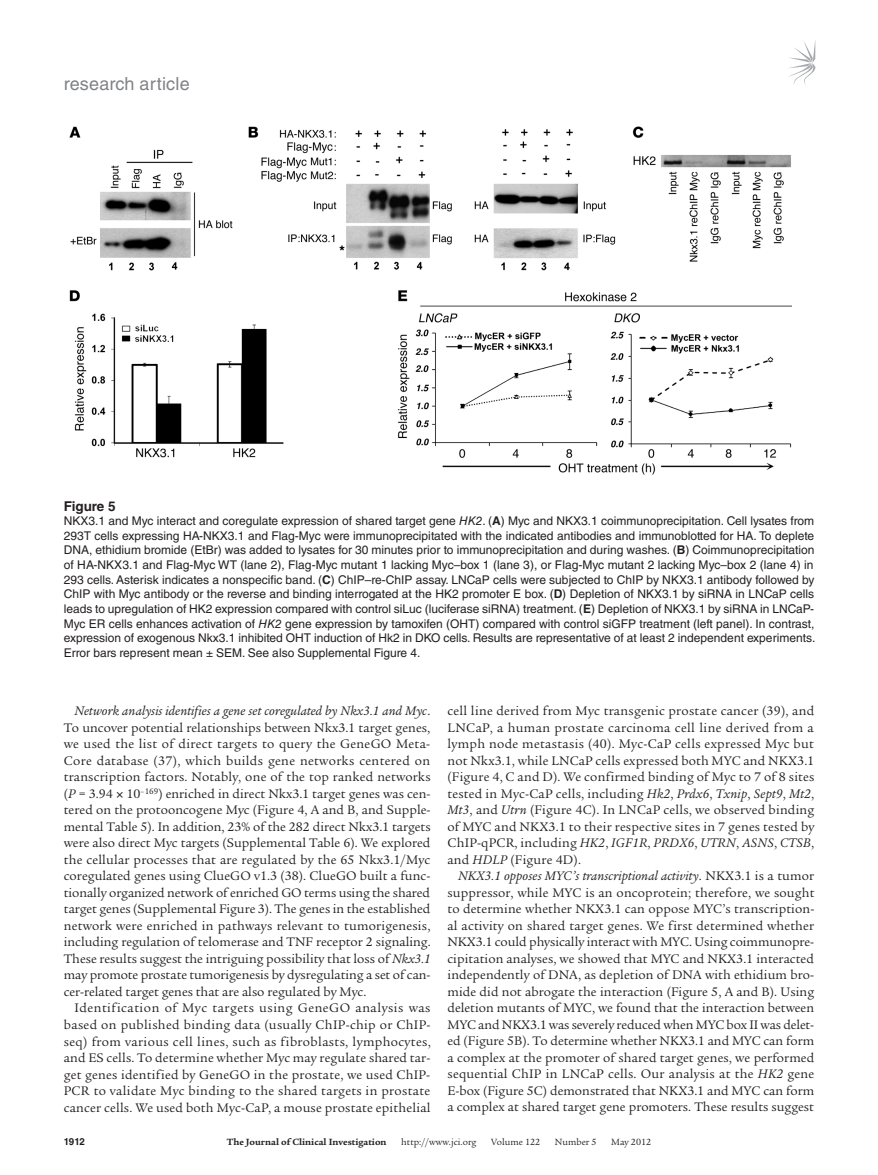
<style>
.page{position:relative;width:878px;height:1175px;background:#fff}
.page>*{position:absolute;margin:0;border:0;box-sizing:border-box;transform-origin:0 0}
.t1{font:18px "Helvetica LT Std";letter-spacing:.01em;color:#808285}
.t2{font:13.5px/16.5px "Legacy Serif Std";letter-spacing:.005em;color:#231f20;text-align:justify}
.t3{font:700 13.5px "Helvetica LT Std";color:#231f20}
.t4{font:12px/14.7px "Helvetica LT Std";color:#231f20}
.t5{font:9.75px "Legacy Serif Std";color:#231f20}
.t6{font:700 9.75px "Legacy Serif Std";color:#231f20}
.t7{font:700 9.75px "Helvetica LT Std";color:#231f20}
.s1{font-style:italic}
.s2{font-weight:700}
</style>
<div class="page">
<svg style="left:789px;top:42px;width:26px;height:43px"></svg>
<img style="left:69px;top:126px;width:723px;height:349px">
<h1 class="t1" style="left:64px;top:73px;width:127px">research article</h1>
<p class="t3" style="left:64px;top:497px;width:53px">Figure 5</p>
<p class="t4" style="left:64px;top:513px;width:753px">NKX3.1 and Myc interact and coregulate expression of shared target gene <span class="s1">HK2</span>. (<span class="s2">A</span>) Myc and NKX3.1 coimmunoprecipitation. Cell lysates from 293T cells expressing HA-NKX3.1 and Flag-Myc were immunoprecipitated with the indicated antibodies and immunoblotted for HA. To deplete DNA, ethidium bromide (EtBr) was added to lysates for 30 minutes prior to immunoprecipitation and during washes. (<span class="s2">B</span>) Coimmunoprecipitation of HA-NKX3.1 and Flag-Myc WT (lane 2), Flag-Myc mutant 1 lacking Myc–box 1 (lane 3), or Flag-Myc mutant 2 lacking Myc–box 2 (lane 4) in 293 cells. Asterisk indicates a nonspecific band. (<span class="s2">C</span>) ChIP–re-ChIP assay. LNCaP cells were subjected to ChIP by NKX3.1 antibody followed by ChIP with Myc antibody or the reverse and binding interrogated at the HK2 promoter E box. (<span class="s2">D</span>) Depletion of NKX3.1 by siRNA in LNCaP cells leads to upregulation of HK2 expression compared with control siLuc (luciferase siRNA) treatment. (<span class="s2">E</span>) Depletion of NKX3.1 by siRNA in LNCaP-Myc ER cells enhances activation of <span class="s1">HK2</span> gene expression by tamoxifen (OHT) compared with control siGFP treatment (left panel). In contrast, expression of exogenous Nkx3.1 inhibited OHT induction of Hk2 in DKO cells. Results are representative of at least 2 independent experiments.<br>Error bars represent mean ± SEM. See also Supplemental Figure 4.</p>
<p class="t2" style="left:64px;top:703px;width:368px;text-indent:11px"><span class="s1">Network analysis identifies a gene set coregulated by Nkx3.1 and Myc</span>.<br>To uncover potential relationships between Nkx3.1 target genes, we used the list of direct targets to query the GeneGO Meta-Core database (37), which builds gene networks centered on transcription factors. Notably, one of the top ranked networks (<span class="s1">P</span> = 3.94 10<sup>–169</sup>) enriched in direct Nkx3.1 target genes was cen&shy;tered on the protooncogene Myc (Figure 4, A and B, and Supple&shy;mental Table 5). In addition, 23% of the 282 direct Nkx3.1 targets were also direct Myc targets (Supplemental Table 6). We explored the cellular processes that are regulated by the 65 Nkx3.1/Myc coregulated genes using ClueGO v1.3 (38). ClueGO built a func&shy;tionally organized network of enriched GO terms using the shared target genes (Supplemental Figure 3). The genes in the established network were enriched in pathways relevant to tumorigenesis, including regulation of telomerase and TNF receptor 2 signaling.<br>These results suggest the intriguing possibility that loss of <span class="s1">Nkx3.1 </span>may promote prostate tumorigenesis by dysregulating a set of can&shy;cer-related target genes that are also regulated by Myc.</p>
<p class="t2" style="left:64px;top:1000px;width:368px;text-indent:11px">Identification of Myc targets using GeneGO analysis was based on published binding data (usually ChIP-chip or ChIP&shy;seq) from various cell lines, such as fibroblasts, lymphocytes, and ES cells. To determine whether Myc may regulate shared tar&shy;get genes identified by GeneGO in the prostate, we used ChIP-PCR to validate Myc binding to the shared targets in prostate cancer cells. We used both Myc-CaP, a mouse prostate epithelial</p>
<p class="t2" style="left:447px;top:703px;width:368px">cell line derived from Myc transgenic prostate cancer (39), and LNCaP, a human prostate carcinoma cell line derived from a lymph node metastasis (40). Myc-CaP cells expressed Myc but not Nkx3.1, while LNCaP cells expressed both MYC and NKX3.1 (Figure 4, C and D). We confirmed binding of Myc to 7 of 8 sites tested in Myc-CaP cells, including <span class="s1">Hk2</span>, <span class="s1">Prdx6</span>, <span class="s1">Txnip</span>, <span class="s1">Sept9</span>, <span class="s1">Mt2</span>, <span class="s1">Mt3</span>, and <span class="s1">Utrn</span> (Figure 4C). In LNCaP cells, we observed binding of MYC and NKX3.1 to their respective sites in 7 genes tested by ChIP-qPCR, including <span class="s1">HK2</span>, <span class="s1">IGF1R</span>, <span class="s1">PRDX6</span>, <span class="s1">UTRN</span>, <span class="s1">ASNS</span>, <span class="s1">CTSB</span>, and <span class="s1">HDLP</span> (Figure 4D).</p>
<p class="t2" style="left:447px;top:868px;width:368px;text-indent:11px"><span class="s1">NKX3.1 opposes MYC’s transcriptional activity</span>. NKX3.1 is a tumor suppressor, while MYC is an oncoprotein; therefore, we sought to determine whether NKX3.1 can oppose MYC’s transcription&shy;al activity on shared target genes. We first determined whether NKX3.1 could physically interact with MYC. Using coimmunopre&shy;cipitation analyses, we showed that MYC and NKX3.1 interacted independently of DNA, as depletion of DNA with ethidium bro&shy;mide did not abrogate the interaction (Figure 5, A and B). Using deletion mutants of MYC, we found that the interaction between MYC and NKX3.1 was severely reduced when MYC box II was delet&shy;ed (Figure 5B). To determine whether NKX3.1 and MYC can form a complex at the promoter of shared target genes, we performed sequential ChIP in LNCaP cells. Our analysis at the <span class="s1">HK2</span> gene E-box (Figure 5C) demonstrated that NKX3.1 and MYC can form a complex at shared target gene promoters. These results suggest</p>
<p class="t7" style="left:64px;top:1135px;width:23px">1912</p>
<p class="t6" style="left:227px;top:1135px;width:161px">The Journal of Clinical Investigation</p>
<p class="t5" style="left:401px;top:1136px;width:77px">http://www.jci.org</p>
<p class="t5" style="left:491px;top:1136px;width:50px">Volume 122</p>
<p class="t5" style="left:555px;top:1136px;width:43px">Number 5</p>
<p class="t5" style="left:611px;top:1136px;width:41px">May 2012</p>
</div>
